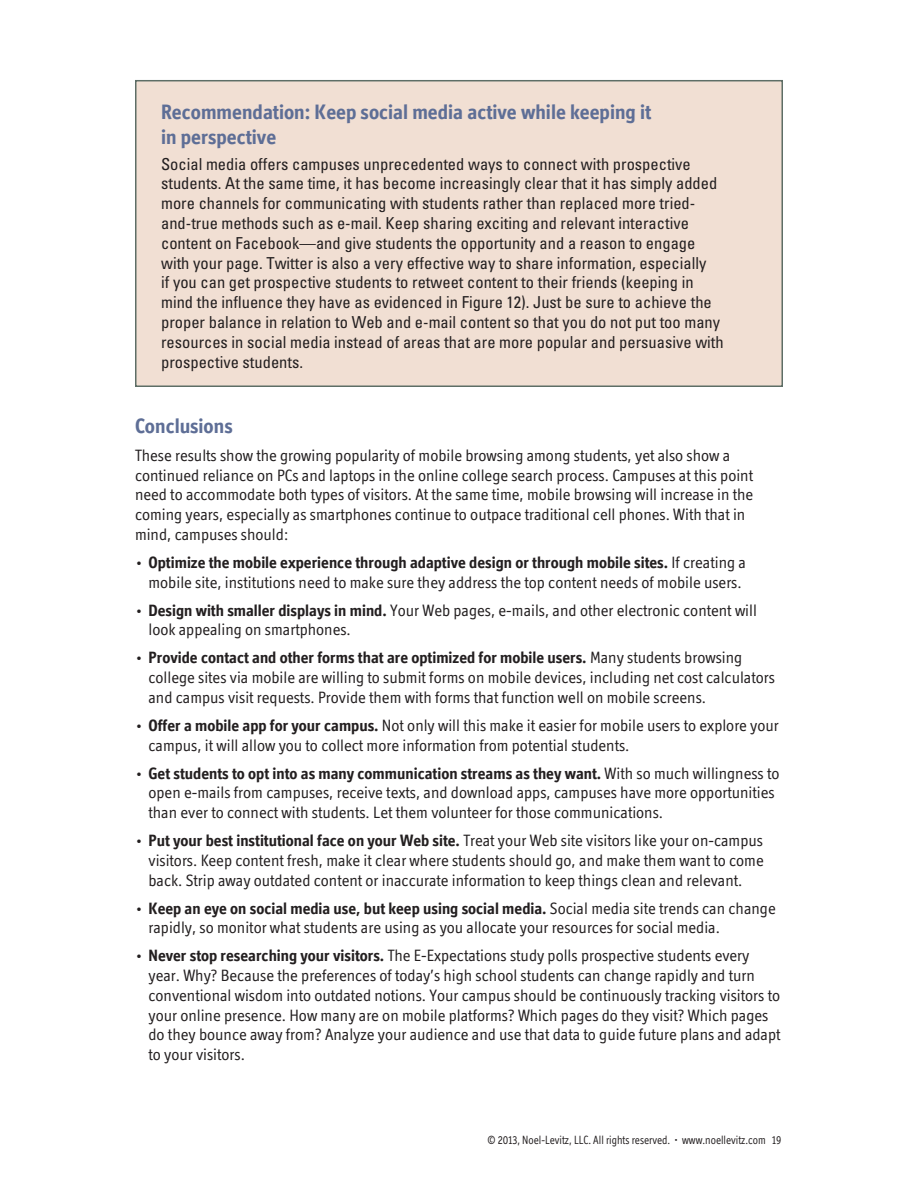
<style>
.page{position:relative;width:918px;height:1188px;background:#fff}
.page>*{position:absolute;margin:0;border:0;box-sizing:border-box;transform-origin:0 0}
.t1{font:700 21px/25.2px "Officina Display ITC";color:#5e6e96}
.t2{font:16.5px/19.8px "Officina Display ITC";color:#231f20}
.t3{font:condensed 16.5px/19.8px "Univers";color:#231f20}
.t4{font:12px "Officina Display ITC";color:#231f20;scale:.9 1}
.s1{font-weight:700}
</style>
<div class="page">
<div style="left:136px;top:81px;width:646px;height:305px;background:#f1dfd3"></div>
<div style="left:135px;top:80px;width:648px;height:307px;border:2px solid #5e6e66"></div>
<p class="t1" style="left:161px;top:102px;width:492px">Recommendation: Keep social media active while keeping it in perspective</p>
<p class="t3" style="left:161px;top:155px;width:564px">Social media offers campuses unprecedented ways to connect with prospective students. At the same time, it has become increasingly clear that it has simply added more channels for communicating with students rather than replaced more tried&shy;and-true methods such as e-mail. Keep sharing exciting and relevant interactive content on Facebook—and give students the opportunity and a reason to engage with your page. Twitter is also a very effective way to share information, especially<br>if you can get prospective students to retweet content to their friends (keeping in mind the influence they have as evidenced in Figure 12). Just be sure to achieve the proper balance in relation to Web and e-mail content so that you do not put too many resources in social media instead of areas that are more popular and persuasive with prospective students.</p>
<p class="t1" style="left:135px;top:415px;width:99px">Conclusions</p>
<p class="t2" style="left:135px;top:447px;width:620px">These results show the growing popularity of mobile browsing among students, yet also show a continued reliance on PCs and laptops in the online college search process. Campuses at this point need to accommodate both types of visitors. At the same time, mobile browsing will increase in the coming years, especially as smartphones continue to outpace traditional cell phones. With that in mind, campuses should:</p>
<p class="t2" style="left:136px;top:554px;width:611px;text-align:center"><span class="s1">• Optimize the mobile experience through adaptive design or through mobile sites.</span> If creating a mobile site, institutions need to make sure they address the top content needs of mobile users.</p>
<p class="t2" style="left:148px;top:602px;width:610px;text-indent:-12px"><span class="s1">• Design with smaller displays in mind.</span> Your Web pages, e-mails, and other electronic content will look appealing on smartphones.</p>
<p class="t2" style="left:148px;top:649px;width:628px;text-indent:-12px"><span class="s1">• Provide contact and other forms that are optimized for mobile users.</span> Many students browsing college sites via mobile are willing to submit forms on mobile devices, including net cost calculators and campus visit requests. Provide them with forms that function well on mobile screens.</p>
<p class="t2" style="left:148px;top:717px;width:632px;text-indent:-12px"><span class="s1">• Offer a mobile app for your campus.</span> Not only will this make it easier for mobile users to explore your campus, it will allow you to collect more information from potential students.</p>
<p class="t2" style="left:148px;top:765px;width:633px;text-indent:-12px"><span class="s1">• Get students to opt into as many communication streams as they want.</span> With so much willingness to open e-mails from campuses, receive texts, and download apps, campuses have more opportunities than ever to connect with students. Let them volunteer for those communications.</p>
<p class="t2" style="left:148px;top:832px;width:617px;text-align:justify;text-indent:-12px"><span class="s1">• Put your best institutional face on your Web site.</span> Treat your Web site visitors like your on-campus visitors. Keep content fresh, make it clear where students should go, and make them want to come back. Strip away outdated content or inaccurate information to keep things clean and relevant.</p>
<p class="t2" style="left:148px;top:900px;width:629px;text-indent:-12px"><span class="s1">• Keep an eye on social media use, but keep using social media.</span> Social media site trends can change rapidly, so monitor what students are using as you allocate your resources for social media.</p>
<p class="t2" style="left:148px;top:947px;width:634px;text-indent:-12px"><span class="s1">• Never stop researching your visitors.</span> The E-Expectations study polls prospective students every year. Why? Because the preferences of today’s high school students can change rapidly and turn conventional wisdom into outdated notions. Your campus should be continuously tracking visitors to your online presence. How many are on mobile platforms? Which pages do they visit? Which pages do they bounce away from? Analyze your audience and use that data to guide future plans and adapt to your visitors.</p>
<p class="t4" style="left:488px;top:1135px;width:328px">© 2013, Noel-Levitz, LLC. All rights reserved. • www.noellevitz.com 19</p>
</div>
